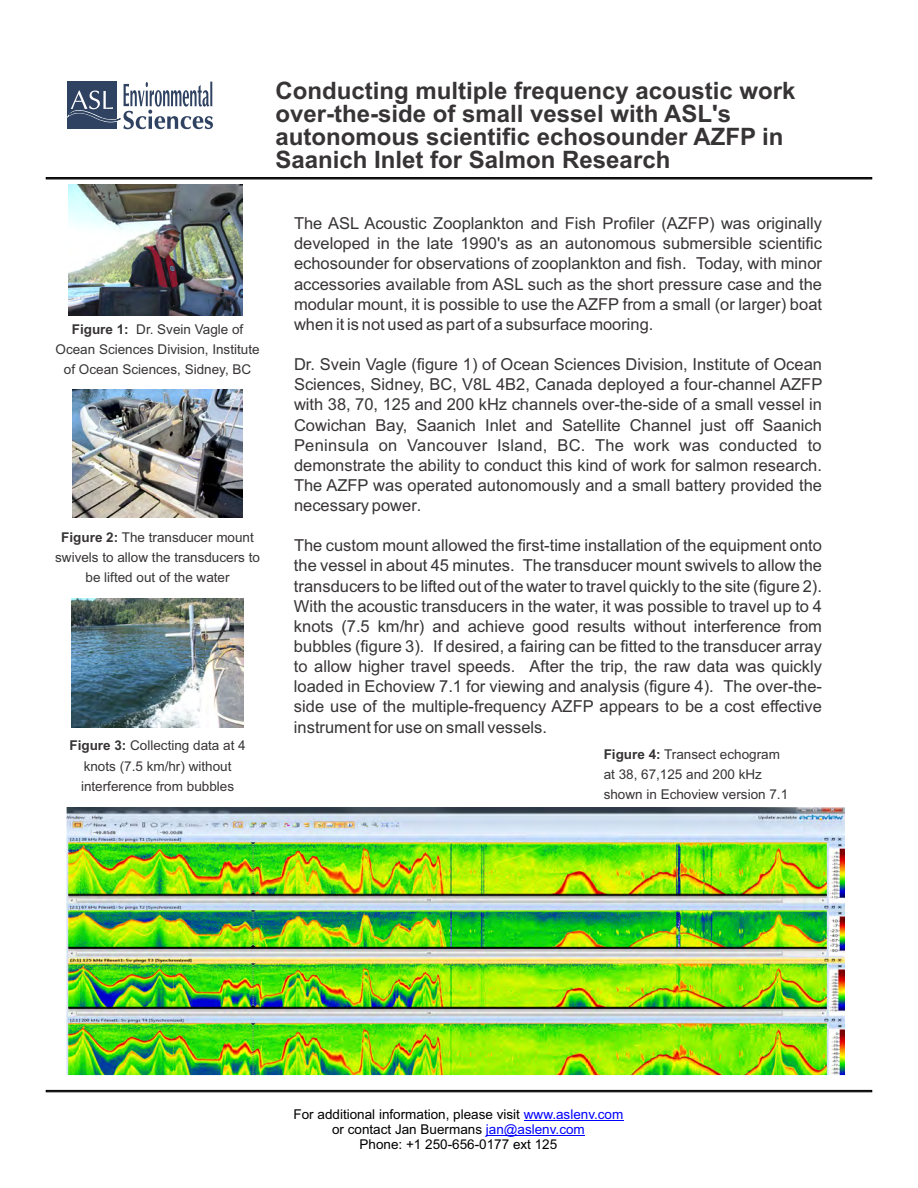
<style>
.page{position:relative;width:918px;height:1188px;background:#fff}
.page>*{position:absolute;margin:0;border:0;box-sizing:border-box;transform-origin:0 0}
.t1{font:700 24px/23px "Arial";color:#373435}
.t2{font:16.5px/20.1px "Arial";color:#373435;text-align:justify}
.t3{font:13.5px/20.1px "Arial";color:#373435;text-align:center}
.t4{font:13.5px/15.1px "Arial";color:#000;text-align:center}
.s1{font-weight:700}
.s2{color:#00f}
</style>
<div class="page">
<div style="left:46px;top:177px;width:826px;height:2px;background:#373435;border:1px solid #000"></div>
<div style="left:46px;top:1090px;width:826px;height:2px;background:#373435;border:1px solid #000"></div>
<div style="left:67px;top:81px;width:49px;height:48px;background:#2f4262"></div>
<svg style="left:67px;top:82px;width:146px;height:47px"></svg>
<hr style="left:524px;top:1120px;width:99px;height:1px;background:#00f">
<hr style="left:486px;top:1136px;width:99px;height:1px;background:#00f">
<img style="left:67px;top:807px;width:778px;height:268px">
<img style="left:72px;top:390px;width:171px;height:128px">
<img style="left:71px;top:599px;width:172px;height:129px">
<img style="left:69px;top:185px;width:174px;height:130px">
<h1 class="t1" style="left:276px;top:81px;width:522px">Conducting multiple frequency acoustic work over-the-side of small vessel with ASL's autonomous scientific echosounder AZFP in Saanich Inlet for Salmon Research</h1>
<p class="t3" style="left:56px;top:321px;width:206px"><span class="s1">Figure 1:</span> Dr. Svein Vagle of<br>Ocean Sciences Division, Institute of Ocean Sciences, Sidney, BC</p>
<p class="t3" style="left:55px;top:529px;width:206px"><span class="s1">Figure 2:</span> The transducer mount swivels to allow the transducers to be lifted out of the water</p>
<p class="t2" style="left:294px;top:215px;width:530px">The ASL Acoustic Zooplankton and Fish Profiler (AZFP) was originally developed in the late 1990's as an autonomous submersible scientific echosounder for observations of zooplankton and fish. Today, with minor accessories available from ASL such as the short pressure case and the modular mount, it is possible to use the AZFP from a small (or larger) boat when it is not used as part of a subsurface mooring.</p>
<p class="t2" style="left:294px;top:356px;width:530px">Dr. Svein Vagle (figure 1) of Ocean Sciences Division, Institute of Ocean Sciences, Sidney, BC, V8L 4B2, Canada deployed a four-channel AZFP with 38, 70, 125 and 200 kHz channels over-the-side of a small vessel in Cowichan Bay, Saanich Inlet and Satellite Channel just off Saanich Peninsula on Vancouver Island, BC. The work was conducted to demonstrate the ability to conduct this kind of work for salmon research.<br>The AZFP was operated autonomously and a small battery provided the necessary power.</p>
<p class="t2" style="left:294px;top:537px;width:530px">The custom mount allowed the first-time installation of the equipment onto the vessel in about 45 minutes. The transducer mount swivels to allow the transducers to be lifted out of the water to travel quickly to the site (figure 2).<br>With the acoustic transducers in the water, it was possible to travel up to 4 knots (7.5 km/hr) and achieve good results without interference from bubbles (figure 3). If desired, a fairing can be fitted to the transducer array to allow higher travel speeds. After the trip, the raw data was quickly loaded in Echoview 7.1 for viewing and analysis (figure 4). The over-the&shy;side use of the multiple-frequency AZFP appears to be a cost effective instrument for use on small vessels.</p>
<p class="t3" style="left:69px;top:737px;width:178px"><span class="s1">Figure 3:</span> Collecting data at 4 knots (7.5 km/hr) without interference from bubbles</p>
<p class="t3" style="left:604px;top:746px;width:186px;text-align:left"><span class="s1">Figure 4:</span> Transect echogram at 38, 67,125 and 200 kHz shown in Echoview version 7.1</p>
<p class="t4" style="left:293px;top:1108px;width:331px">For additional information, please visit <span class="s2">www.aslenv.com </span>or contact Jan Buermans <span class="s2">jan@aslenv.com<br></span>Phone: +1 250-656-0177 ext 125</p>
</div>
